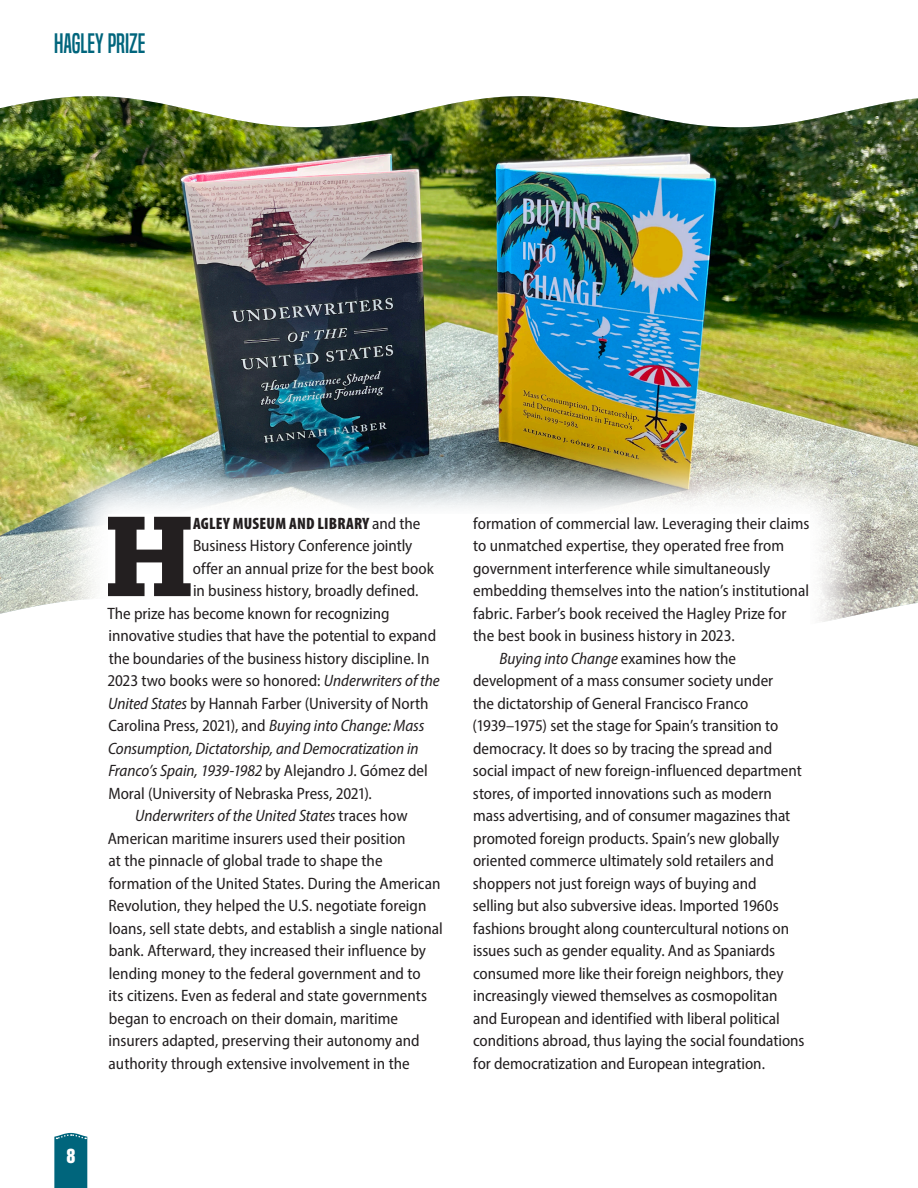
<style>
.page{position:relative;width:918px;height:1188px;background:#fff}
.page>*{position:absolute;margin:0;border:0;box-sizing:border-box;transform-origin:0 0}
.story_text__first_para{font:900 110.7px "Glypha LT Std";color:#231f20}
.t1{font:26.25px "Built Titling Rg";letter-spacing:-.005em;color:#00657c}
.t2{font:18px "Helvetica Inserat LT Std";color:#fff}
.story_text{font:semi-condensed 16.5px/22.5px "Myriad Pro";color:#231f20}
.story_text__first_para-2{font:semi-condensed 16.5px "Myriad Pro";letter-spacing:-.005em;color:#231f20}
.story_text__first_para-3{font:italic semi-condensed 16.5px "Myriad Pro";letter-spacing:-.005em;color:#231f20}
.story_text__first_para-4{font:900 condensed 16.5px "Myriad Pro";letter-spacing:.01em;color:#231f20}
.s1{font-weight:400;font-stretch:semi-condensed}
.s2{font-style:italic}
.s3{font-style:normal}
</style>
<div class="page">
<svg style="left:54px;top:1133px;width:33px;height:55px;background:#0c6c82"></svg>
<img style="left:0;top:96px;width:918px;height:518px">
<img style="left:37px;top:443px;width:845px;height:179px">
<div style="left:108px;top:514px;width:702px;height:243px;background:#fff"></div>
<p class="t1" style="left:54px;top:28px;width:93px">HAGLEY PRIZE</p>
<p class="t2" style="left:66px;top:1145px;width:10px">8</p>
<p class="story_text__first_para" style="left:106px;top:490px;width:88px">H</p>
<p class="story_text__first_para-4" style="left:193px;top:513px;width:229px">AGLEY MUSEUM AND LIBRARY <span class="s1">and the</span></p>
<p class="story_text__first_para-2" style="left:193px;top:535px;width:221px">Business History Conference jointly</p>
<p class="story_text__first_para-2" style="left:193px;top:558px;width:242px">offer an annual prize for the best book</p>
<p class="story_text__first_para-2" style="left:193px;top:580px;width:227px">in business history, broadly defined.</p>
<p class="story_text__first_para-2" style="left:107px;top:603px;width:284px">The prize has become known for recognizing</p>
<p class="story_text__first_para-2" style="left:109px;top:625px;width:329px">innovative studies that have the potential to expand</p>
<p class="story_text__first_para-2" style="left:109px;top:648px;width:322px">the boundaries of the business history discipline. In</p>
<p class="story_text__first_para-2" style="left:108px;top:670px;width:334px">2023 two books were so honored: <span class="s2">Underwriters of the</span></p>
<p class="story_text__first_para-2" style="left:108px;top:693px;width:322px"><span class="s2">United States</span> by Hannah Farber (University of North</p>
<p class="story_text__first_para-2" style="left:108px;top:715px;width:318px">Carolina Press, 2021), and <span class="s2">Buying into Change: Mass</span></p>
<p class="story_text__first_para-3" style="left:108px;top:738px;width:312px">Consumption, Dictatorship, and Democratization in</p>
<p class="story_text__first_para-3" style="left:108px;top:761px;width:321px">Franco’s Spain, 1939-1982 <span class="s3">by Alejandro J. Gómez del</span></p>
<p class="story_text__first_para-2" style="left:109px;top:783px;width:265px">Moral (University of Nebraska Press, 2021).</p>
<p class="story_text" style="left:108px;top:804px;width:337px;text-indent:27px"><span class="s2">Underwriters of the United States</span> traces how American maritime insurers used their position<br>at the pinnacle of global trade to shape the formation of the United States. During the American Revolution, they helped the U.S. negotiate foreign loans, sell state debts, and establish a single national bank. Afterward, they increased their influence by lending money to the federal government and to<br>its citizens. Even as federal and state governments began to encroach on their domain, maritime insurers adapted, preserving their autonomy and authority through extensive involvement in the</p>
<p class="story_text" style="left:473px;top:512px;width:338px">formation of commercial law. Leveraging their claims to unmatched expertise, they operated free from government interference while simultaneously embedding themselves into the nation’s institutional fabric. Farber’s book received the Hagley Prize for the best book in business history in 2023.</p>
<p class="story_text" style="left:473px;top:647px;width:333px;text-indent:27px"><span class="s2">Buying into Change</span> examines how the development of a mass consumer society under<br>the dictatorship of General Francisco Franco (1939–1975) set the stage for Spain’s transition to democracy. It does so by tracing the spread and social impact of new foreign-influenced department stores, of imported innovations such as modern mass advertising, and of consumer magazines that promoted foreign products. Spain’s new globally oriented commerce ultimately sold retailers and shoppers not just foreign ways of buying and<br>selling but also subversive ideas. Imported 1960s fashions brought along countercultural notions on issues such as gender equality. And as Spaniards consumed more like their foreign neighbors, they increasingly viewed themselves as cosmopolitan and European and identified with liberal political conditions abroad, thus laying the social foundations for democratization and European integration.</p>
</div>
